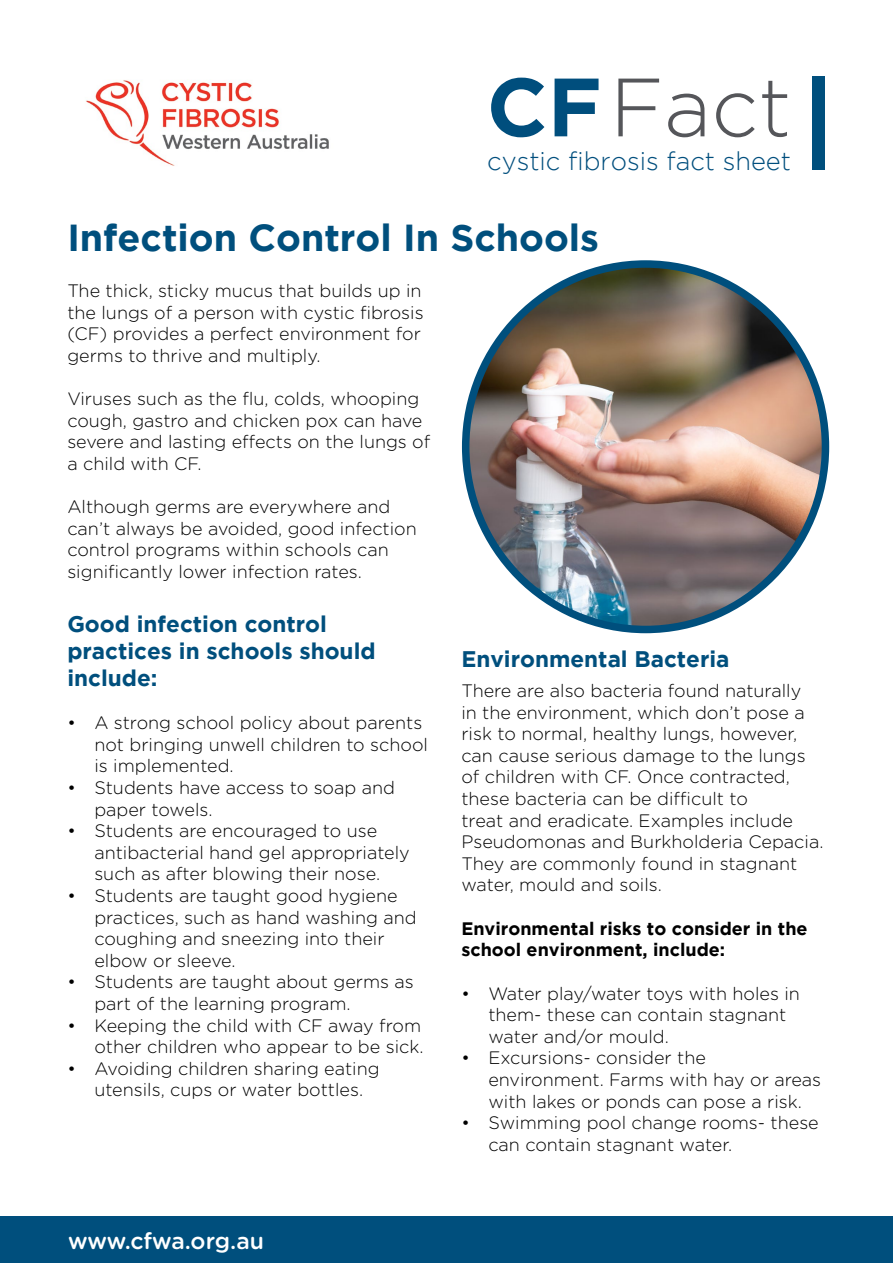
<style>
.page{position:relative;width:893px;height:1263px;background:#fff}
.page>*{position:absolute;margin:0;border:0;box-sizing:border-box;transform-origin:0 0}
.t1{font:300 82.5px "Gotham";color:#55565a}
.t2{font:700 37.5px "Gotham";color:#004f7d}
.t3{font:300 25.5px "Gotham";color:#004e7d}
.t4{font:500 22.95px "Gotham Rounded";letter-spacing:-.005em;color:#fff}
.t5{font:700 22.5px/27px "Gotham";color:#004f7d}
.t6{font:300 18px/21.6px "Gotham Rounded";color:#000}
.t7{font:700 18px/21.6px "Gotham";color:#000}
.s1{font-weight:700;color:#004e7d}
</style>
<div class="page">
<div style="left:0;top:1216px;width:893px;height:47px;background:#004f7d"></div>
<div style="left:812px;top:76px;width:13px;height:94px;background:#004f7d"></div>
<img style="left:86px;top:80px;width:243px;height:86px">
<img style="left:466px;top:264px;width:359px;height:365px">
<div style="left:462px;top:260px;width:367px;height:373px;border:8px solid #004f7d;border-radius:50%"></div>
<h1 class="t1" style="left:487px;top:62px;width:306px"><span class="s1">CF</span> Fact</h1>
<h3 class="t3" style="left:487px;top:147px;width:305px">cystic fibrosis fact sheet</h3>
<h2 class="t2" style="left:67px;top:216px;width:533px">Infection Control In Schools</h2>
<p class="t6" style="left:67px;top:279px;width:358px">The thick, sticky mucus that builds up in the lungs of a person with cystic fibrosis (CF) provides a perfect environment for germs to thrive and multiply.</p>
<p class="t6" style="left:67px;top:387px;width:364px">Viruses such as the flu, colds, whooping cough, gastro and chicken pox can have severe and lasting effects on the lungs of a child with CF.</p>
<p class="t6" style="left:67px;top:495px;width:351px">Although germs are everywhere and can’t always be avoided, good infection control programs within schools can significantly lower infection rates.</p>
<p class="t5" style="left:67px;top:610px;width:310px">Good infection control practices in schools should include:</p>
<p class="t6" style="left:94px;top:711px;width:335px;text-indent:-27px">• A strong school policy about parents not bringing unwell children to school is implemented.</p>
<p class="t6" style="left:94px;top:776px;width:302px;text-indent:-27px">• Students have access to soap and paper towels.</p>
<p class="t6" style="left:94px;top:819px;width:317px;text-indent:-27px">• Students are encouraged to use antibacterial hand gel appropriately such as after blowing their nose.</p>
<p class="t6" style="left:94px;top:884px;width:324px;text-indent:-27px">• Students are taught good hygiene practices, such as hand washing and coughing and sneezing into their elbow or sleeve.</p>
<p class="t6" style="left:94px;top:970px;width:321px;text-indent:-27px">• Students are taught about germs as part of the learning program.</p>
<p class="t6" style="left:67px;top:1014px;width:358px;text-align:right">• Keeping the child with CF away from other children who appear to be sick.</p>
<p class="t6" style="left:67px;top:1057px;width:314px;text-align:center">• Avoiding children sharing eating utensils, cups or water bottles.</p>
<p class="t5" style="left:461px;top:645px;width:270px">Environmental Bacteria</p>
<p class="t6" style="left:461px;top:679px;width:364px">There are also bacteria found naturally<br>in the environment, which don’t pose a risk to normal, healthy lungs, however, can cause serious damage to the lungs of children with CF. Once contracted, these bacteria can be difficult to<br>treat and eradicate. Examples include Pseudomonas and Burkholderia Cepacia.<br>They are commonly found in stagnant water, mould and soils.</p>
<p class="t7" style="left:461px;top:917px;width:348px">Environmental risks to consider in the school environment, include:</p>
<p class="t6" style="left:488px;top:981px;width:313px;text-indent:-27px">• Water play/water toys with holes in them- these can contain stagnant water and/or mould.</p>
<p class="t6" style="left:488px;top:1046px;width:334px;text-indent:-27px">• Excursions- consider the environment. Farms with hay or areas with lakes or ponds can pose a risk.</p>
<p class="t6" style="left:488px;top:1111px;width:332px;text-indent:-27px">• Swimming pool change rooms- these can contain stagnant water.</p>
<p class="t4" style="left:68px;top:1224px;width:198px">www.cfwa.org.au</p>
</div>
